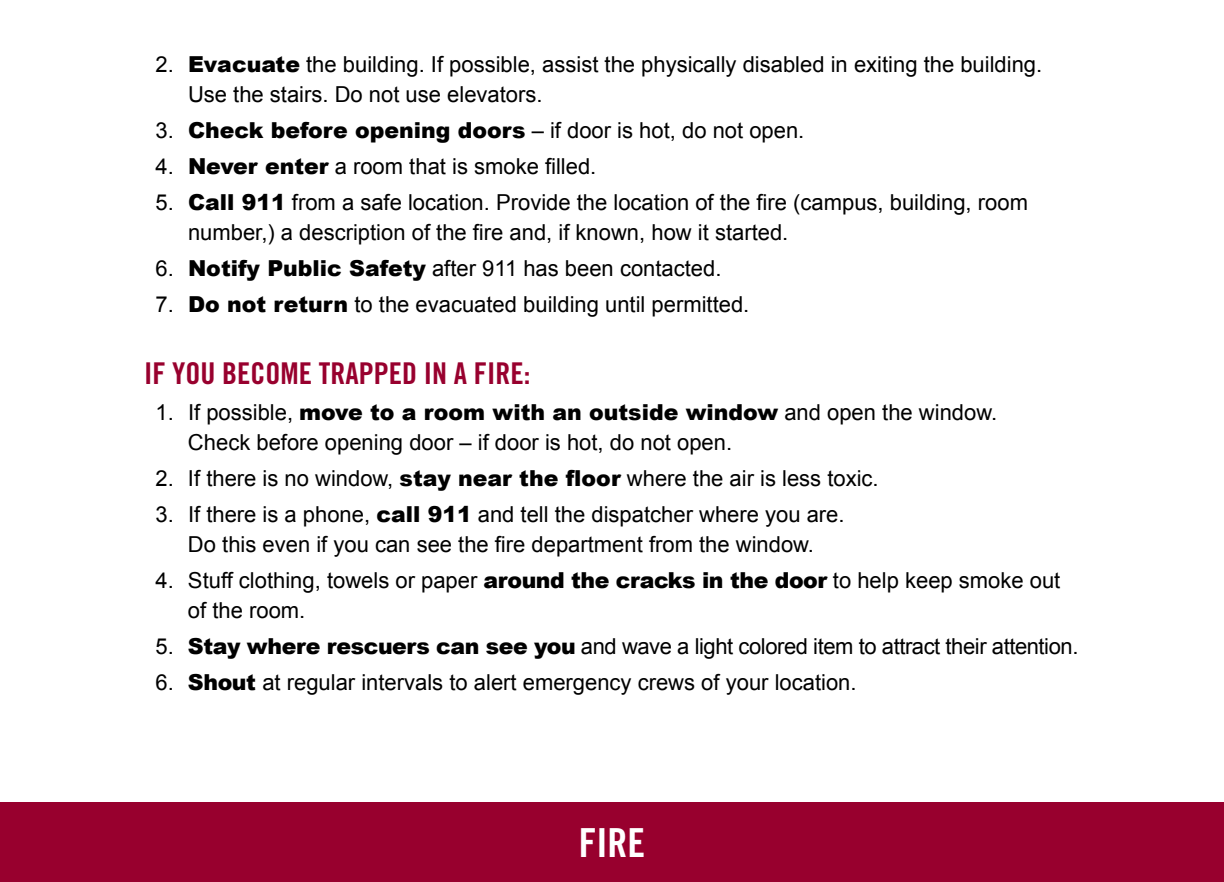
<style>
.page{position:relative;width:1224px;height:882px;background:#fff}
.page>*{position:absolute;margin:0;border:0;box-sizing:border-box;transform-origin:0 0}
.t1{font:40px "Trade Gothic Bold Cond Twenty";color:#fff}
.t2{font:30px "Trade Gothic Bold Cond Twenty";color:#98002e}
.t3{font:22px/30px "Arial";color:#000}
.t4{font:22px "Arial";letter-spacing:-.02em;color:#000}
.s1{font-weight:900}
</style>
<div class="page">
<div style="left:0;top:802px;width:1224px;height:80px;background:#98002e"></div>
<p class="t3" style="left:188px;top:49px;width:856px;text-indent:-32px">2. <span class="s1">Evacuate</span> the building. If possible, assist the physically disabled in exiting the building.<br>Use the stairs. Do not use elevators.</p>
<p class="t3" style="left:156px;top:115px;width:650px">3. <span class="s1">Check before opening doors</span> – if door is hot, do not open.</p>
<p class="t3" style="left:156px;top:151px;width:442px">4. <span class="s1">Never enter</span> a room that is smoke filled.</p>
<p class="t3" style="left:188px;top:187px;width:842px;text-indent:-32px">5. <span class="s1">Call 911</span> from a safe location. Provide the location of the fire (campus, building, room number,) a description of the fire and, if known, how it started.</p>
<p class="t3" style="left:156px;top:253px;width:567px">6. <span class="s1">Notify Public Safety</span> after 911 has been contacted.</p>
<p class="t3" style="left:156px;top:289px;width:595px">7. <span class="s1">Do not return</span> to the evacuated building until permitted.</p>
<h2 class="t2" style="left:144px;top:355px;width:388px">IF YOU BECOME TRAPPED IN A FIRE:</h2>
<p class="t3" style="left:188px;top:397px;width:811px;text-indent:-32px">1. If possible, <span class="s1">move to a room with an outside window</span> and open the window.<br>Check before opening door – if door is hot, do not open.</p>
<p class="t3" style="left:156px;top:463px;width:725px">2. If there is no window, <span class="s1">stay near the floor</span> where the air is less toxic.</p>
<p class="t3" style="left:156px;top:499px;width:690px;text-align:center">3. If there is a phone, <span class="s1">call 911</span> and tell the dispatcher where you are.<br>Do this even if you can see the fire department from the window.</p>
<p class="t3" style="left:188px;top:565px;width:874px;text-indent:-32px">4. Stuff clothing, towels or paper <span class="s1">around the cracks in the door</span> to help keep smoke out of the room.</p>
<p class="t4" style="left:156px;top:631px;width:924px">5. <span class="s1">Stay where rescuers can see you</span> and wave a light colored item to attract their attention.</p>
<p class="t3" style="left:156px;top:667px;width:702px">6. <span class="s1">Shout</span> at regular intervals to alert emergency crews of your location.</p>
<h1 class="t1" style="left:579px;top:818px;width:68px">FIRE</h1>
</div>
